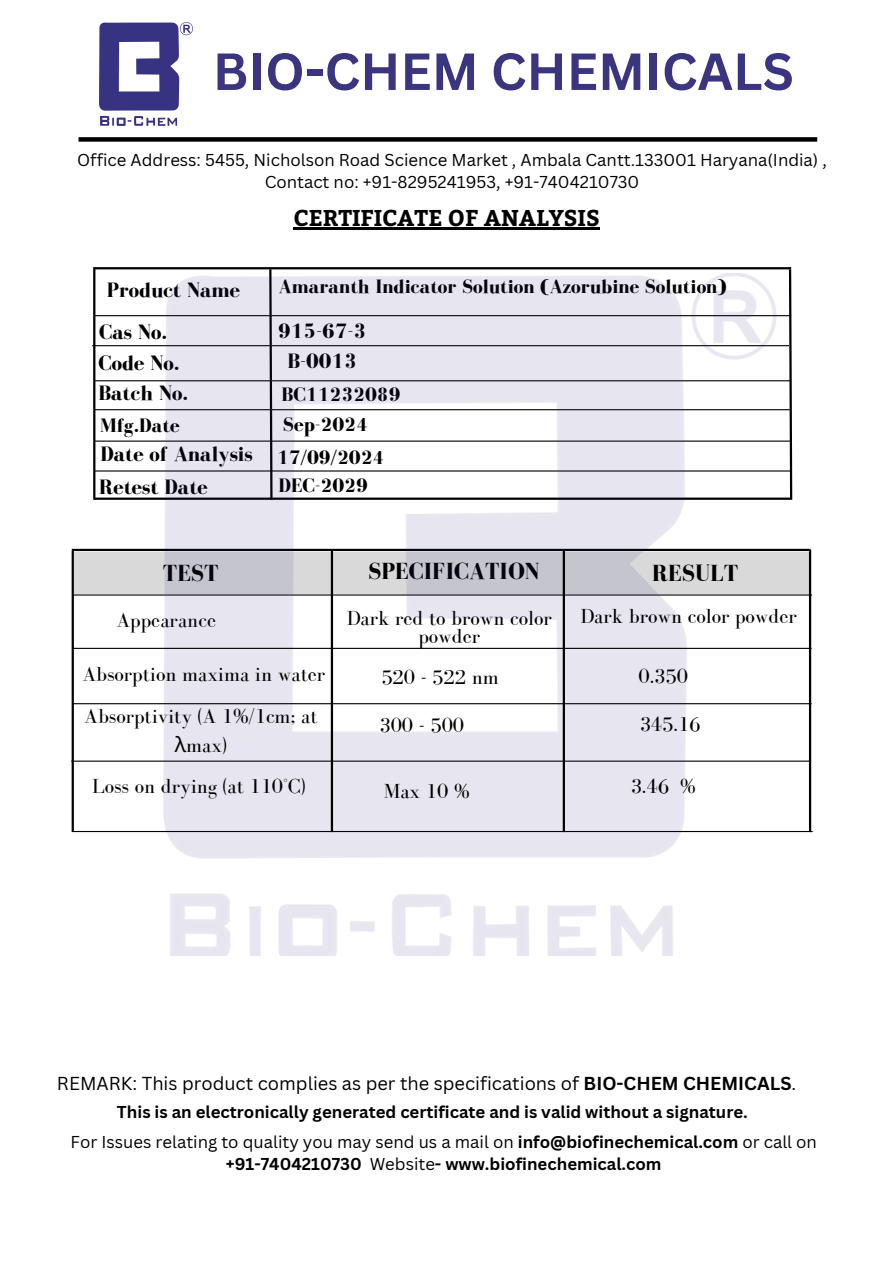
<style>
.page{position:relative;width:894px;height:1264px;background:#fff}
.page>*{position:absolute;margin:0;border:0;box-sizing:border-box;transform-origin:0 0}
.t1{font:700 51px "Canva Sans";color:#3b3580}
.t2{font:700 24px "Bodoni FLF";color:#000}
.t3{font:700 22.8px "Bitter";color:#000}
.t4{font:700 21.45px "Bodoni FLF";color:#000}
.t5{font:21px/18px "Bodoni FLF";color:#000;text-align:center}
.t6{font:700 20.1px "Bodoni FLF";color:#000}
.t7{font:700 19.95px "Bodoni FLF";color:#000}
.t8{font:18.3px "Canva Sans";color:#000}
.t9{font:700 16.8px/22.5px "Canva Sans";color:#000;text-align:center}
.t10{font:16.8px/22.5px "Canva Sans";color:#000;text-align:center}
.s1{font-family:"Noto Sans"}
.s2{font-weight:700}
.s3{font-weight:400}
</style>
<div class="page">
<div style="left:78px;top:137px;width:739px;height:5px;background:#000"></div>
<img style="left:100px;top:22px;width:92px;height:104px">
<hr style="left:293px;top:228px;width:306px;height:2px;background:#000">
<hr style="left:73px;top:594px;width:738px;height:1px;background:#000">
<hr style="left:72px;top:549px;width:738px;height:2px;background:#000">
<div style="left:74px;top:552px;width:736px;height:41px;background:#d9d9d9"></div>
<hr style="left:71px;top:760px;width:738px;height:1px;background:#000">
<hr style="left:74px;top:831px;width:738px;height:1px;background:#000">
<hr style="left:72px;top:551px;width:2px;height:281px;background:#000">
<hr style="left:94px;top:315px;width:697px;height:1px;background:#000">
<hr style="left:92px;top:345px;width:696px;height:1px;background:#000">
<hr style="left:94px;top:380px;width:697px;height:1px;background:#000">
<hr style="left:94px;top:409px;width:697px;height:1px;background:#000">
<hr style="left:94px;top:440px;width:697px;height:1px;background:#000">
<hr style="left:94px;top:470px;width:697px;height:1px;background:#000">
<hr style="left:94px;top:497px;width:697px;height:3px;background:#000">
<hr style="left:93px;top:267px;width:2px;height:233px;background:#000">
<svg style="left:787px;top:267px;width:6px;height:233px"></svg>
<svg style="left:268px;top:269px;width:5px;height:4px"></svg>
<hr style="left:94px;top:267px;width:697px;height:2px;background:#000">
<img style="left:163px;top:273px;width:613px;height:682px">
<hr style="left:73px;top:703px;width:738px;height:1px;background:#000">
<hr style="left:562px;top:550px;width:3px;height:282px;background:#000">
<hr style="left:808px;top:550px;width:3px;height:282px;background:#000">
<hr style="left:73px;top:647px;width:738px;height:2px;background:#000">
<hr style="left:331px;top:550px;width:2px;height:282px;background:#000">
<h1 class="t1" style="left:213px;top:35px;width:582px">BIO-CHEM CHEMICALS</h1>
<p class="t10" style="left:77px;top:148px;width:751px">Office Address: 5455, Nicholson Road Science Market , Ambala Cantt.133001 Haryana(India) ,<br>Contact no: +91-8295241953, +91-7404210730</p>
<h4 class="t4" style="left:107px;top:278px;width:135px">Product Name</h4>
<h4 class="t4" style="left:99px;top:320px;width:70px">Cas No.</h4>
<h4 class="t4" style="left:98px;top:351px;width:82px">Code No.</h4>
<h4 class="t4" style="left:98px;top:381px;width:91px">Batch No.</h4>
<h4 class="t6" style="left:100px;top:414px;width:81px">Mfg.Date</h4>
<h4 class="t4" style="left:100px;top:442px;width:154px">Date of Analysis</h4>
<h4 class="t4" style="left:99px;top:475px;width:110px">Retest Date</h4>
<h4 class="t3" style="left:293px;top:201px;width:308px">CERTIFICATE OF ANALYSIS</h4>
<h4 class="t7" style="left:278px;top:275px;width:449px">Amaranth Indicator Solution (Azorubine Solution)</h4>
<h4 class="t4" style="left:278px;top:319px;width:89px">915-67-3</h4>
<h4 class="t4" style="left:287px;top:349px;width:71px">B-0013</h4>
<h4 class="t6" style="left:281px;top:383px;width:120px">BC11232089</h4>
<h4 class="t6" style="left:283px;top:413px;width:86px">Sep-2024</h4>
<h4 class="t6" style="left:277px;top:446px;width:109px">17/09/2024</h4>
<h4 class="t6" style="left:278px;top:474px;width:91px">DEC-2029</h4>
<h3 class="t2" style="left:163px;top:560px;width:57px">TEST</h3>
<h3 class="t2" style="left:368px;top:558px;width:173px">SPECIFICATION</h3>
<h4 class="t2" style="left:652px;top:560px;width:87px">RESULT</h4>
<h4 class="t5" style="left:116px;top:611px;width:101px">Appearance</h4>
<h3 class="t5" style="left:346px;top:608px;width:207px">Dark red to brown color powder</h3>
<p class="t5" style="left:580px;top:607px;width:218px">Dark brown color powder</p>
<h5 class="t5" style="left:82px;top:665px;width:244px">Absorption maxima in water</h5>
<h4 class="t5" style="left:381px;top:667px;width:119px">520 - 522 nm</h4>
<h4 class="t5" style="left:638px;top:667px;width:51px">0.350</h4>
<h2 class="t5" style="left:84px;top:701px;width:235px;line-height:29.2px">Absorptivity (A 1%/1cm; at <span class="s1">λ</span>max)</h2>
<h2 class="t5" style="left:379px;top:716px;width:86px">300 - 500</h2>
<h2 class="t5" style="left:639px;top:714px;width:62px">345.16</h2>
<h4 class="t5" style="left:92px;top:777px;width:215px">Loss on drying (at 110°C)</h4>
<h4 class="t5" style="left:383px;top:781px;width:87px">Max 10 %</h4>
<h4 class="t5" style="left:630px;top:777px;width:67px">3.46 %</h4>
<h2 class="t8" style="left:57px;top:1070px;width:740px">REMARK: This product complies as per the specifications of <span class="s2">BIO-CHEM CHEMICALS</span>.</h2>
<p class="t9" style="left:117px;top:1100px;width:632px">This is an electronically generated certificate and is valid without a signature.</p>
<h4 class="t9" style="left:71px;top:1129px;width:747px"><span class="s3">For Issues relating to quality you may send us a mail on</span> info@biofinechemical.com <span class="s3">or call on </span>+91-7404210730 <span class="s3">Website</span>- www.biofinechemical.com</h4>
</div>
